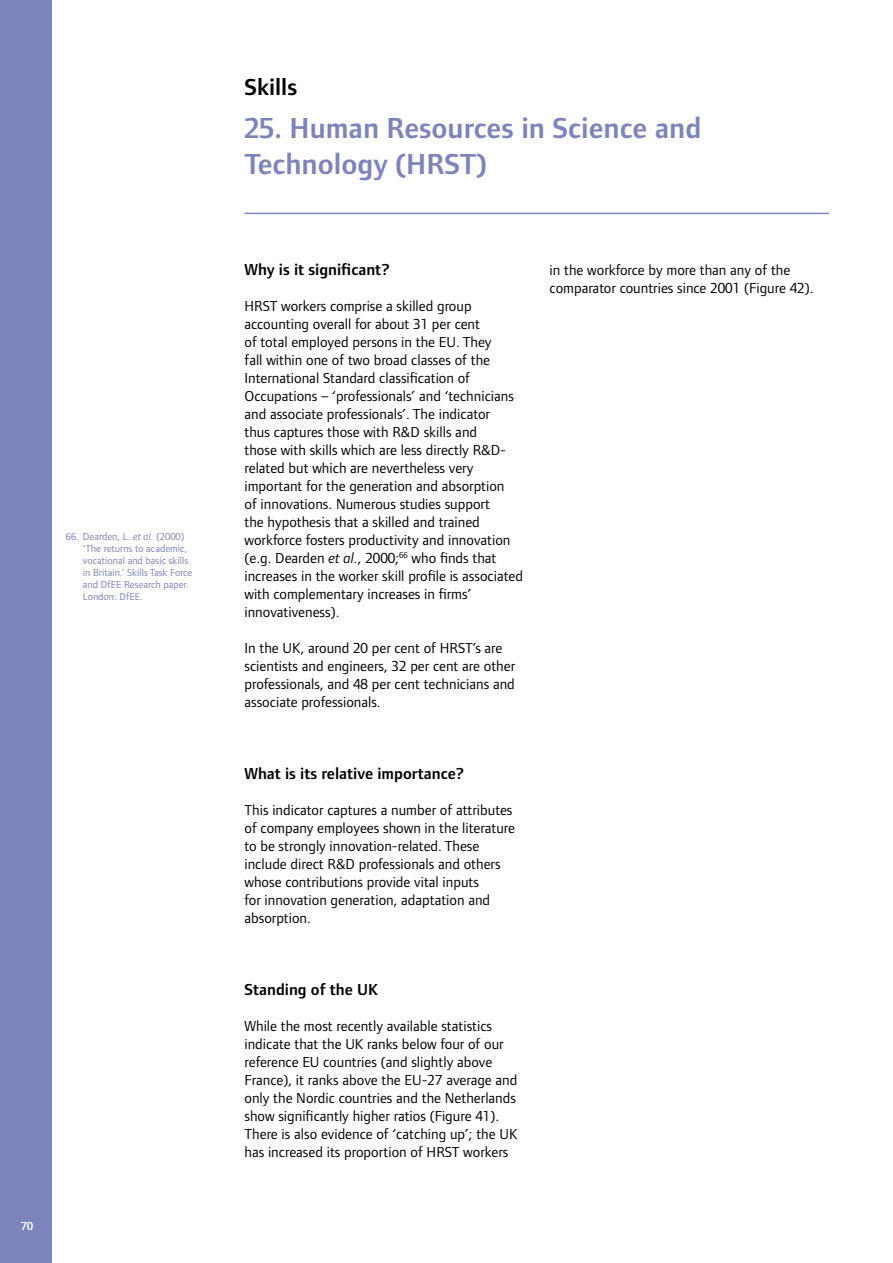
<style>
.page{position:relative;width:893px;height:1263px;background:#fff}
.page>*{position:absolute;margin:0;border:0;box-sizing:border-box;transform-origin:0 0}
.t1{font:600 30px/36px "Foundry Form Sans";color:#7c84bb}
.t2{font:600 24px "Foundry Form Sans";color:#000}
.t3{font:600 16.5px "Foundry Form Sans";color:#000}
.t4{font:15px/18px "Foundry Form Sans";color:#000}
.t5{font:600 12px "Foundry Form Sans";color:#fff}
.t6{font:10.5px/12px "Foundry Form Sans";color:#7c84bb}
.s1{font-style:italic}
</style>
<div class="page">
<div style="left:0;top:0;width:51px;height:1263px;background:#7c84bb"></div>
<hr style="left:244px;top:213px;width:585px;height:1px;background:#7c84bb">
<p class="t6" style="left:83px;top:530px;width:111px;text-indent:-17px">66. Dearden, L. <span class="s1">et al.</span> (2000) ‘The returns to academic, vocational and basic skills in Britain.’ Skills Task Force and DfEE Research paper.<br>London: DfEE.</p>
<p class="t5" style="left:21px;top:1219px;width:13px">70</p>
<h2 class="t2" style="left:244px;top:74px;width:54px">Skills</h2>
<h1 class="t1" style="left:244px;top:110px;width:458px">25. Human Resources in Science and<br>Technology (HRST)</h1>
<p class="t3" style="left:244px;top:260px;width:147px">Why is it significant?</p>
<p class="t4" style="left:244px;top:296px;width:280px">HRST workers comprise a skilled group accounting overall for about 31 per cent<br>of total employed persons in the EU. They<br>fall within one of two broad classes of the International Standard classification of Occupations – ‘professionals’ and ‘technicians and associate professionals’. The indicator<br>thus captures those with R&amp;D skills and<br>those with skills which are less directly R&amp;D&shy;related but which are nevertheless very important for the generation and absorption<br>of innovations. Numerous studies support<br>the hypothesis that a skilled and trained workforce fosters productivity and innovation (e.g. Dearden <span class="s1">et al.</span>, 2000;<sup>66</sup> who finds that increases in the worker skill profile is associated with complementary increases in firms’ innovativeness).</p>
<p class="t4" style="left:244px;top:638px;width:272px">In the UK, around 20 per cent of HRST’s are scientists and engineers, 32 per cent are other professionals, and 48 per cent technicians and associate professionals.</p>
<p class="t3" style="left:244px;top:764px;width:221px">What is its relative importance?</p>
<p class="t4" style="left:244px;top:800px;width:272px">This indicator captures a number of attributes of company employees shown in the literature to be strongly innovation-related. These include direct R&amp;D professionals and others whose contributions provide vital inputs<br>for innovation generation, adaptation and absorption.</p>
<p class="t3" style="left:244px;top:980px;width:135px">Standing of the UK</p>
<p class="t4" style="left:244px;top:1016px;width:275px">While the most recently available statistics indicate that the UK ranks below four of our reference EU countries (and slightly above France), it ranks above the EU-27 average and only the Nordic countries and the Netherlands show significantly higher ratios (Figure 41).<br>There is also evidence of ‘catching up’; the UK has increased its proportion of HRST workers</p>
<p class="t4" style="left:550px;top:260px;width:265px">in the workforce by more than any of the comparator countries since 2001 (Figure 42).</p>
</div>
